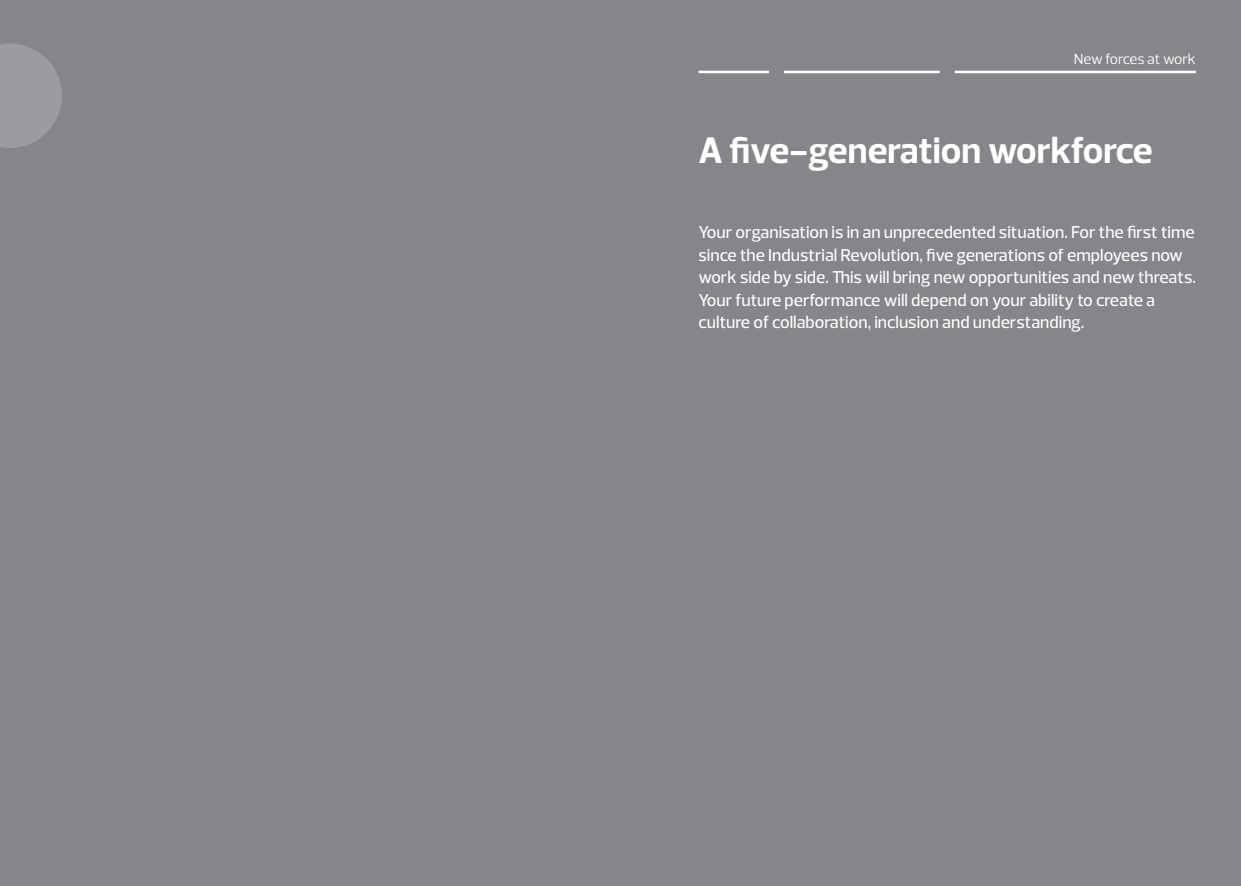
<style>
.page{position:relative;width:1241px;height:886px;background:#fff}
.page>*{position:absolute;margin:0;border:0;box-sizing:border-box;transform-origin:0 0}
.Heading_one_WHITE{font:700 37.5px "Prelo";color:#fff}
.Intro_WHITE{font:500 17.5px/22.5px "Prelo";color:#fff}
.t1{font:15px "Prelo";color:#fff}
</style>
<div class="page">
<div style="left:0;top:0;width:1240px;height:886px;background:#848689"></div>
<hr style="left:698px;top:71px;width:70px;height:2px;background:#fff">
<hr style="left:783px;top:71px;width:156px;height:2px;background:#fff">
<hr style="left:954px;top:71px;width:241px;height:2px;background:#fff">
<svg style="left:0;top:44px;width:62px;height:104px"></svg>
<p class="t1" style="left:1073px;top:49px;width:123px">New forces at work</p>
<p class="Heading_one_WHITE" style="left:698px;top:128px;width:455px">A five-generation workforce</p>
<p class="Intro_WHITE" style="left:698px;top:221px;width:499px">Your organisation is in an unprecedented situation. For the first time since the Industrial Revolution, five generations of employees now work side by side. This will bring new opportunities and new threats.<br>Your future performance will depend on your ability to create a culture of collaboration, inclusion and understanding.</p>
</div>
